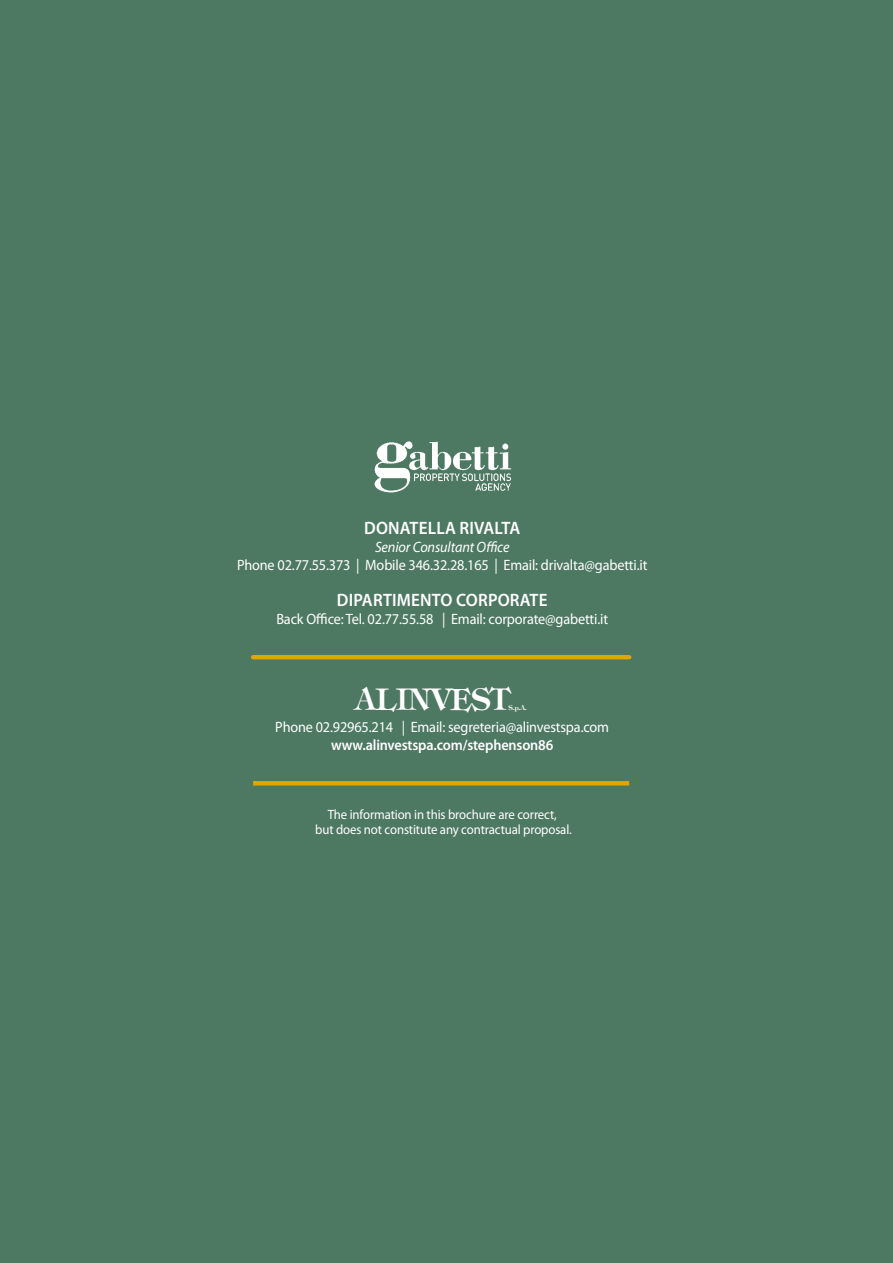
<style>
.page{position:relative;width:893px;height:1263px;background:#4d7861}
.page>*{position:absolute;margin:0;border:0;box-sizing:border-box;transform-origin:0 0}
.t1{font:700 29.85px "Tiffany";letter-spacing:-.025em;color:#fff}
.t2{font:600 18px "Myriad Pro";letter-spacing:.01em;color:#fff;scale:.95 1}
.t3{font:15px "Myriad Pro";letter-spacing:-.01em;color:#fff;scale:.95 1}
.t4{font:600 15px "Myriad Pro";letter-spacing:-.01em;color:#fff;scale:.95 1}
.t5{font:italic 15px "Myriad Pro";letter-spacing:-.01em;color:#fff;scale:.95 1}
.t6{font:13.5px/15px "Myriad Pro";letter-spacing:-.01em;color:#fff;text-align:center;scale:.95 1}
.t7{font:700 6.6px "Tiffany";color:#fff}
</style>
<div class="page">
<img style="left:374px;top:441px;width:138px;height:52px">
<hr style="left:253px;top:655px;width:376px;height:4px;background:#dea600">
<hr style="left:253px;top:781px;width:376px;height:4px;background:#dea600">
<p class="t2" style="left:364px;top:516px;width:166px">DONATELLA RIVALTA</p>
<p class="t5" style="left:375px;top:538px;width:143px">Senior Consultant Office</p>
<p class="t3" style="left:237px;top:556px;width:433px">Phone 02.77.55.373 | Mobile 346.32.28.165 | Email: drivalta@gabetti.it</p>
<p class="t2" style="left:337px;top:588px;width:223px">DIPARTIMENTO CORPORATE</p>
<p class="t3" style="left:276px;top:610px;width:351px">Back Office: Tel. 02.77.55.58 | Email: corporate@gabetti.it</p>
<h1 class="t1" style="left:355px;top:680px;width:156px">ALINVEST</h1>
<p class="t7" style="left:509px;top:703px;width:20px">S.p.A.</p>
<p class="t3" style="left:275px;top:718px;width:353px">Phone 02.92965.214 | Email: segreteria@alinvestspa.com</p>
<p class="t4" style="left:331px;top:735px;width:235px">www.alinvestspa.com/stephenson86</p>
<p class="t6" style="left:315px;top:807px;width:271px">The information in this brochure are correct,<br>but does not constitute any contractual proposal.</p>
</div>
